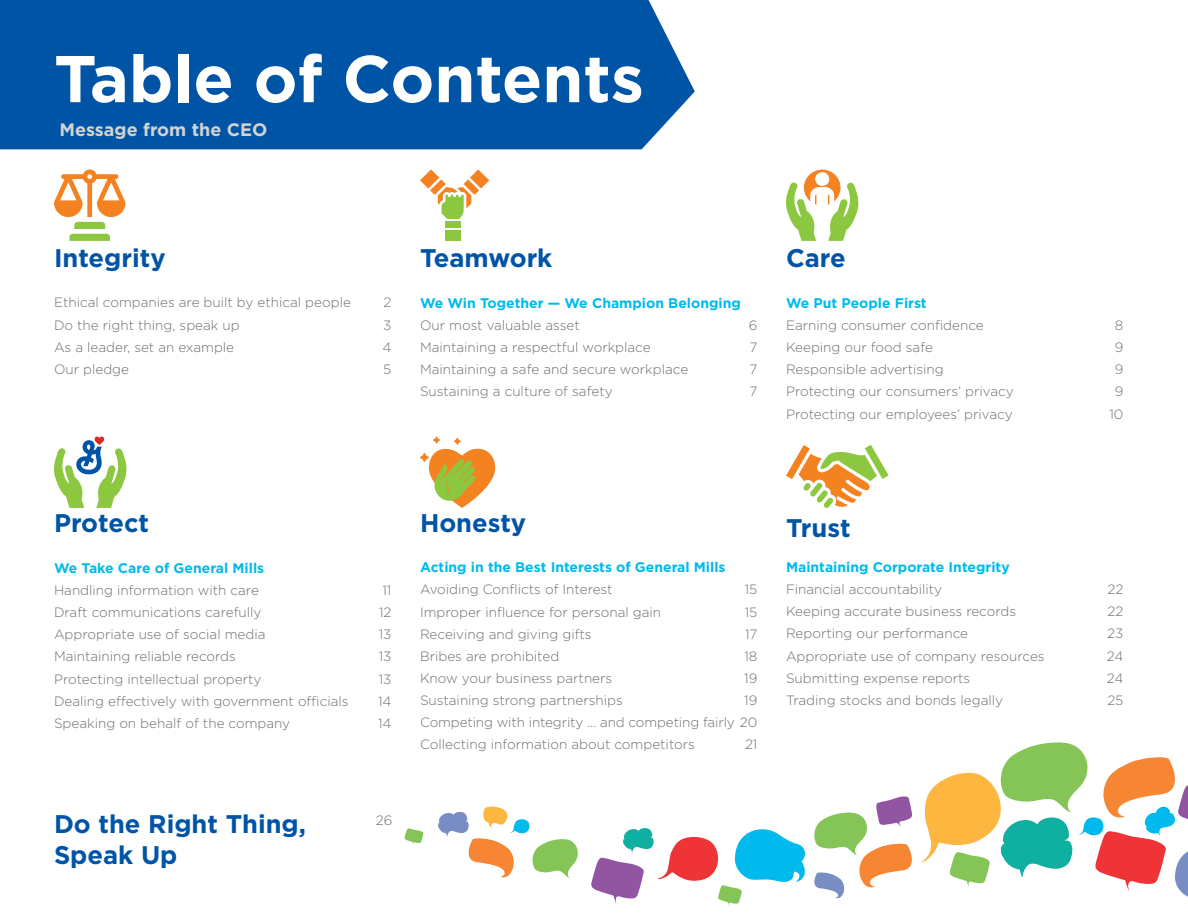
<style>
.page{position:relative;width:1188px;height:918px;background:#fff}
.page>*{position:absolute;margin:0;border:0;box-sizing:border-box;transform-origin:0 0}
.t1{font:700 66px "Gotham";color:#fff}
.t2{font:700 25.5px/30.6px "Gotham";color:#0054a6}
.t3{font:700 18px "Gotham";color:#d1d3d4}
.t4{font:700 13.95px "Gotham";color:#00baed}
.t5{font:300 13.5px/22.2px "Gotham";color:#6d6e71;text-align:justify}
</style>
<div class="page">
<div style="left:0;top:0;width:695px;height:149px;background:#0054a6"></div>
<svg style="left:54px;top:169px;width:72px;height:72px"></svg>
<div style="left:445px;top:231px;width:16px;height:10px;background:#8cc740"></div>
<div style="left:445px;top:222px;width:16px;height:6px;background:#8cc740"></div>
<svg style="left:420px;top:169px;width:69px;height:50px"></svg>
<svg style="left:786px;top:170px;width:73px;height:71px"></svg>
<svg style="left:54px;top:436px;width:73px;height:72px"></svg>
<svg style="left:420px;top:437px;width:75px;height:71px"></svg>
<svg style="left:786px;top:445px;width:103px;height:63px"></svg>
<svg style="left:405px;top:828px;width:18px;height:17px"></svg>
<svg style="left:438px;top:806px;width:140px;height:72px"></svg>
<svg style="left:591px;top:742px;width:597px;height:164px"></svg>
<h1 class="t1" style="left:54px;top:35px;width:591px">Table of Contents</h1>
<h3 class="t3" style="left:59px;top:118px;width:210px">Message from the CEO</h3>
<h2 class="t2" style="left:54px;top:243px;width:113px">Integrity</h2>
<p class="t5" style="left:54px;top:291px;width:298px">Ethical companies are built by ethical people</p>
<p class="t5" style="left:384px;top:291px;width:9px">2</p>
<p class="t5" style="left:54px;top:313px;width:187px">Do the right thing, speak up</p>
<p class="t5" style="left:383px;top:313px;width:10px">3</p>
<p class="t5" style="left:54px;top:335px;width:182px">As a leader, set an example</p>
<p class="t5" style="left:383px;top:335px;width:10px">4</p>
<p class="t5" style="left:54px;top:358px;width:77px">Our pledge</p>
<p class="t5" style="left:383px;top:358px;width:10px">5</p>
<h2 class="t2" style="left:420px;top:243px;width:134px">Teamwork</h2>
<p class="t4" style="left:420px;top:294px;width:322px">We Win Together — We Champion Belonging</p>
<p class="t5" style="left:420px;top:314px;width:161px">Our most valuable asset</p>
<p class="t5" style="left:749px;top:314px;width:10px">6</p>
<p class="t5" style="left:420px;top:336px;width:232px">Maintaining a respectful workplace</p>
<p class="t5" style="left:750px;top:336px;width:9px">7</p>
<p class="t5" style="left:420px;top:358px;width:270px">Maintaining a safe and secure workplace</p>
<p class="t5" style="left:750px;top:358px;width:9px">7</p>
<p class="t5" style="left:420px;top:380px;width:194px">Sustaining a culture of safety</p>
<p class="t5" style="left:750px;top:380px;width:9px">7</p>
<h2 class="t2" style="left:786px;top:243px;width:61px">Care</h2>
<p class="t4" style="left:786px;top:294px;width:142px">We Put People First</p>
<p class="t5" style="left:786px;top:314px;width:199px">Earning consumer confidence</p>
<p class="t5" style="left:1115px;top:314px;width:10px">8</p>
<p class="t5" style="left:786px;top:336px;width:148px">Keeping our food safe</p>
<p class="t5" style="left:1115px;top:336px;width:10px">9</p>
<p class="t5" style="left:786px;top:358px;width:159px">Responsible advertising</p>
<p class="t5" style="left:1115px;top:358px;width:10px">9</p>
<p class="t5" style="left:786px;top:380px;width:229px">Protecting our consumers’ privacy</p>
<p class="t5" style="left:1115px;top:380px;width:10px">9</p>
<p class="t5" style="left:786px;top:402px;width:228px">Protecting our employees’ privacy</p>
<p class="t5" style="left:1109px;top:402px;width:16px">10</p>
<h2 class="t2" style="left:54px;top:508px;width:97px">Protect</h2>
<p class="t4" style="left:54px;top:559px;width:212px">We Take Care of General Mills</p>
<p class="t5" style="left:54px;top:579px;width:206px">Handling information with care</p>
<p class="t5" style="left:382px;top:579px;width:11px">11</p>
<p class="t5" style="left:54px;top:601px;width:209px">Draft communications carefully</p>
<p class="t5" style="left:379px;top:601px;width:14px">12</p>
<p class="t5" style="left:54px;top:623px;width:213px">Appropriate use of social media</p>
<p class="t5" style="left:379px;top:623px;width:14px">13</p>
<p class="t5" style="left:54px;top:645px;width:183px">Maintaining reliable records</p>
<p class="t5" style="left:379px;top:645px;width:14px">13</p>
<p class="t5" style="left:54px;top:667px;width:209px">Protecting intellectual property</p>
<p class="t5" style="left:379px;top:667px;width:14px">13</p>
<p class="t5" style="left:54px;top:690px;width:296px">Dealing effectively with government officials</p>
<p class="t5" style="left:378px;top:690px;width:15px">14</p>
<p class="t5" style="left:54px;top:712px;width:238px">Speaking on behalf of the company</p>
<p class="t5" style="left:378px;top:712px;width:15px">14</p>
<h2 class="t2" style="left:54px;top:809px;width:254px">Do the Right Thing,<br>Speak Up</h2>
<p class="t5" style="left:376px;top:808px;width:18px">26</p>
<h2 class="t2" style="left:420px;top:507px;width:108px">Honesty</h2>
<p class="t4" style="left:420px;top:558px;width:307px">Acting in the Best Interests of General Mills</p>
<p class="t5" style="left:420px;top:578px;width:194px">Avoiding Conflicts of Interest</p>
<p class="t5" style="left:745px;top:578px;width:14px">15</p>
<p class="t5" style="left:420px;top:600px;width:243px">Improper influence for personal gain</p>
<p class="t5" style="left:745px;top:600px;width:14px">15</p>
<p class="t5" style="left:420px;top:622px;width:173px">Receiving and giving gifts</p>
<p class="t5" style="left:745px;top:622px;width:14px">17</p>
<p class="t5" style="left:420px;top:645px;width:141px">Bribes are prohibited</p>
<p class="t5" style="left:744px;top:645px;width:15px">18</p>
<p class="t5" style="left:420px;top:667px;width:194px">Know your business partners</p>
<p class="t5" style="left:744px;top:667px;width:15px">19</p>
<p class="t5" style="left:420px;top:689px;width:204px">Sustaining strong partnerships</p>
<p class="t5" style="left:420px;top:689px;width:339px;text-indent:324px">19<br>Competing with integrity … and competing fairly 20<br>Collecting information about competitors</p>
<p class="t5" style="left:745px;top:733px;width:14px">21</p>
<h2 class="t2" style="left:786px;top:513px;width:66px">Trust</h2>
<p class="t4" style="left:786px;top:558px;width:225px">Maintaining Corporate Integrity</p>
<p class="t5" style="left:786px;top:578px;width:158px">Financial accountability</p>
<p class="t5" style="left:1108px;top:578px;width:17px">22</p>
<p class="t5" style="left:786px;top:600px;width:232px">Keeping accurate business records</p>
<p class="t5" style="left:1108px;top:600px;width:17px">22</p>
<p class="t5" style="left:786px;top:622px;width:184px">Reporting our performance</p>
<p class="t5" style="left:1107px;top:622px;width:18px">23</p>
<p class="t5" style="left:786px;top:644px;width:260px">Appropriate use of company resources</p>
<p class="t5" style="left:1107px;top:644px;width:18px">24</p>
<p class="t5" style="left:786px;top:666px;width:186px">Submitting expense reports</p>
<p class="t5" style="left:1107px;top:666px;width:18px">24</p>
<p class="t5" style="left:786px;top:689px;width:219px">Trading stocks and bonds legally</p>
<p class="t5" style="left:1107px;top:689px;width:18px">25</p>
</div>
